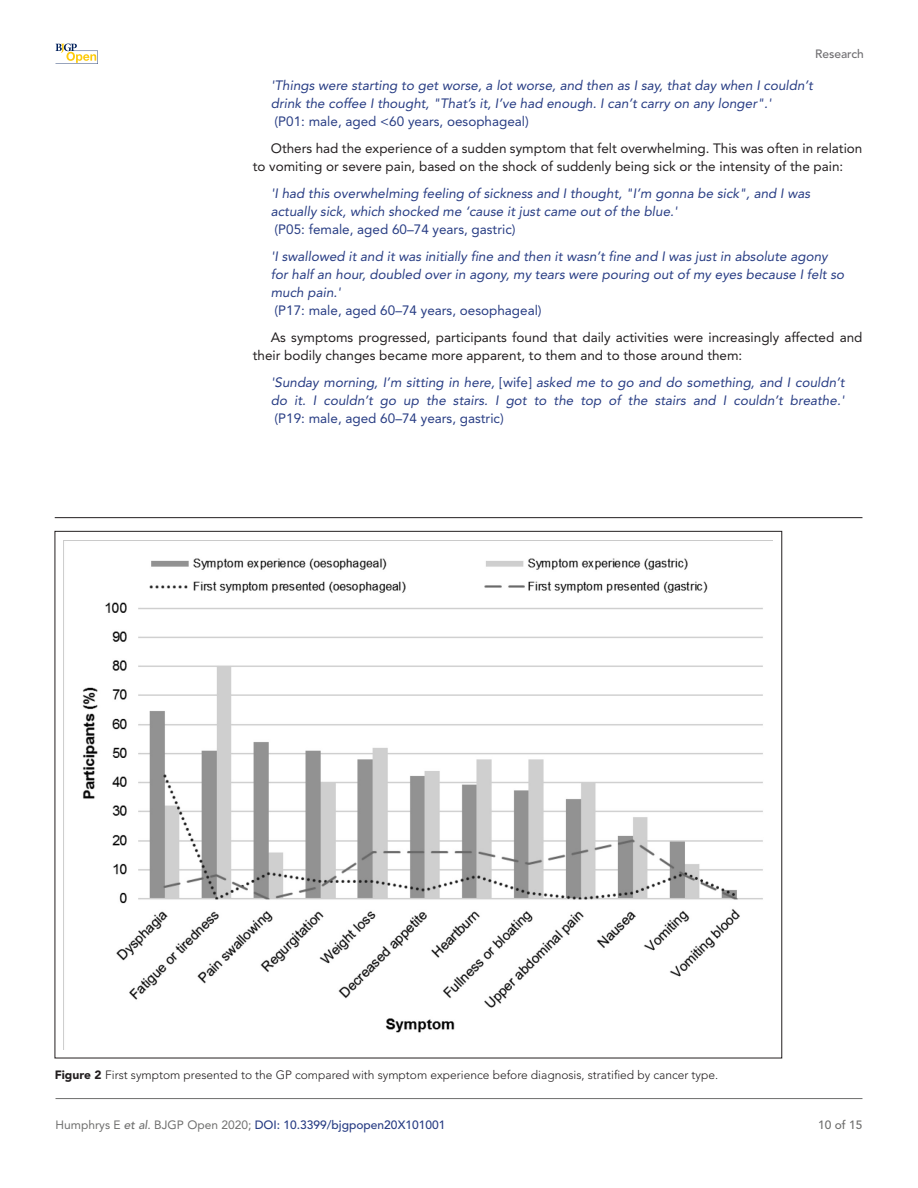
<style>
.page{position:relative;width:918px;height:1188px;background:#fff}
.page>*{position:absolute;margin:0;border:0;box-sizing:border-box;transform-origin:0 0}
.t1{font:italic 13.5px/18px "Avenir LT Std";color:#283d84}
.t2{font:13.5px/18px "Avenir LT Std";color:#231f20}
.t3{font:13.5px "Avenir LT Std";color:#283d84}
.t4{font:300 12px "Avenir LT Std";color:#231f20}
.t5{font:500 12px "Avenir LT Std";color:#283d84}
.t6{font:500 12px "Avenir LT Std";color:#6e6d70}
.t7{font:500 12px "Avenir LT Std";color:#6e6e6d}
.s1{font-style:normal}
.s2{font-weight:900}
.s3{font-weight:400;color:#6e6e6d}
.s4{font-style:italic;color:#6e6e6d}
</style>
<div class="page">
<hr style="left:56px;top:1098px;width:806px;height:1px;background:#6e6e6d">
<svg style="left:56px;top:44px;width:42px;height:20px"></svg>
<hr style="left:55px;top:517px;width:807px;height:1px;background:#231f20">
<img style="left:64px;top:540px;width:709px;height:493px">
<p class="t6" style="left:815px;top:47px;width:50px">Research</p>
<p class="t1" style="left:271px;top:77px;width:544px">'Things were starting to get worse, a lot worse, and then as I say, that day when I couldn’t drink the coffee I thought, "That’s it, I’ve had enough. I can’t carry on any longer".'</p>
<p class="t3" style="left:275px;top:114px;width:256px">(P01: male, aged &lt;60 years, oesophageal)</p>
<p class="t2" style="left:253px;top:140px;width:611px;text-indent:18px">Others had the experience of a sudden symptom that felt overwhelming. This was often in relation to vomiting or severe pain, based on the shock of suddenly being sick or the intensity of the pain:</p>
<p class="t1" style="left:271px;top:185px;width:541px">'I had this overwhelming feeling of sickness and I thought, "I’m gonna be sick", and I was actually sick, which shocked me ‘cause it just came out of the blue.'</p>
<p class="t3" style="left:275px;top:222px;width:243px">(P05: female, aged 60–74 years, gastric)</p>
<p class="t1" style="left:271px;top:248px;width:575px">'I swallowed it and it was initially fine and then it wasn’t fine and I was just in absolute agony for half an hour, doubled over in agony, my tears were pouring out of my eyes because I felt so much pain.'</p>
<p class="t3" style="left:275px;top:303px;width:269px">(P17: male, aged 60–74 years, oesophageal)</p>
<p class="t2" style="left:253px;top:329px;width:611px;text-indent:18px">As symptoms progressed, participants found that daily activities were increasingly affected and their bodily changes became more apparent, to them and to those around them:</p>
<p class="t1" style="left:271px;top:374px;width:575px">'Sunday morning, I’m sitting in here, <span class="s1">[wife]</span> asked me to go and do something, and I couldn’t do it. I couldn’t go up the stairs. I got to the top of the stairs and I couldn’t breathe.'</p>
<p class="t3" style="left:275px;top:411px;width:231px">(P19: male, aged 60–74 years, gastric)</p>
<p class="t4" style="left:55px;top:1068px;width:665px"><span class="s2">Figure 2</span> First symptom presented to the GP compared with symptom experience before diagnosis, stratified by cancer type.</p>
<p class="t5" style="left:56px;top:1118px;width:391px"><span class="s3">Humphrys E</span> <span class="s4">et al</span><span class="s3">. BJGP Open 2020;</span> DOI: 10.3399/bjgpopen20X101001</p>
<p class="t7" style="left:818px;top:1118px;width:46px">10 of 15</p>
</div>
